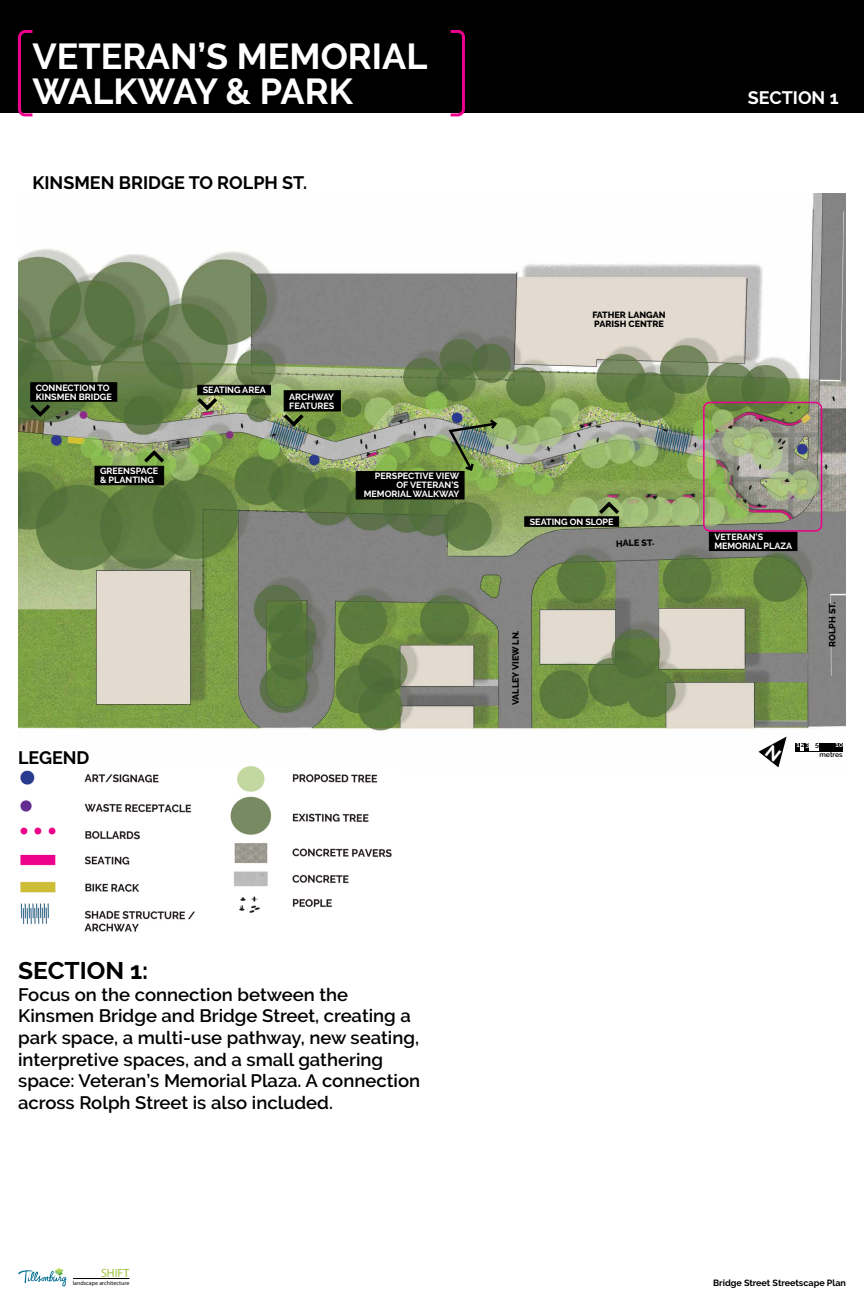
<style>
.page{position:relative;width:864px;height:1296px;background:#fff}
.page>*{position:absolute;margin:0;border:0;box-sizing:border-box;transform-origin:0 0}
.t1{font:700 36px/35px "Raleway";color:#fff}
.t2{font:700 24px "Raleway";color:#000}
.t3{font:600 18px/21.6px "Raleway";color:#000}
.t4{font:700 18px "Raleway";color:#000}
.t5{font:700 18px "Raleway";color:#fff}
.t6{font:11.95px "Myriad Pro";color:#a0c23b}
.t7{font:700 9px/9px "Raleway";color:#fff}
.t8{font:800 9px/9px "Raleway";color:#000}
.t9{font:700 9px "Raleway";color:#000}
.t10{font:600 7px "Raleway";color:#fff}
.t11{font:600 7px "Raleway";color:#000}
.t12{font:5.95px "Myriad Pro";color:#060a08}
.s1{color:#000}
</style>
<div class="page">
<div style="left:0;top:0;width:864px;height:112px;background:#000"></div>
<img style="left:18px;top:194px;width:828px;height:574px">
<img style="left:19px;top:764px;width:383px;height:168px">
<img style="left:355px;top:417px;width:144px;height:83px">
<svg style="left:708px;top:532px;width:90px;height:20px;background:#080808"></svg>
<div style="left:703px;top:402px;width:119px;height:130px;border:2px solid #ec008c;border-radius:6px"></div>
<svg style="left:280px;top:390px;width:61px;height:39px;background:#364423"></svg>
<svg style="left:194px;top:384px;width:78px;height:29px;background:#5c6a42"></svg>
<svg style="left:524px;top:499px;width:99px;height:28px;background:#5b6d40"></svg>
<svg style="left:27px;top:382px;width:91px;height:37px;background:#2f3b21"></svg>
<svg style="left:94px;top:448px;width:74px;height:38px;background:#45562d"></svg>
<hr style="left:73px;top:1278px;width:56px;height:1px;background:#000">
<svg style="left:18px;top:1267px;width:49px;height:19px"></svg>
<svg style="left:16px;top:30px;width:19px;height:87px"></svg>
<svg style="left:448px;top:30px;width:19px;height:87px"></svg>
<div style="left:819px;top:743px;width:24px;height:8px;background:#000"></div>
<div style="left:795px;top:743px;width:5px;height:8px;background:#000"></div>
<div style="left:804px;top:743px;width:5px;height:8px;background:#000"></div>
<hr style="left:795px;top:751px;width:48px;height:1px;background:#000">
<svg style="left:759px;top:737px;width:28px;height:30px"></svg>
<h1 class="t1" style="left:32px;top:39px;width:396px">VETERAN’S MEMORIAL<br>WALKWAY &amp; PARK</h1>
<p class="t4" style="left:32px;top:172px;width:276px">KINSMEN BRIDGE TO ROLPH ST.</p>
<p class="t7" style="left:36px;top:383px;width:78px">CONNECTION TO<br>KINSMEN BRIDGE</p>
<p class="t7" style="left:100px;top:467px;width:60px">GREENSPACE &amp; PLANTING</p>
<p class="t7" style="left:203px;top:386px;width:65px">SEATING AREA</p>
<p class="t7" style="left:289px;top:392px;width:47px">ARCHWAY<br>FEATURES</p>
<p class="t7" style="left:364px;top:472px;width:97px;text-align:right">PERSPECTIVE VIEW<br>OF VETERAN’S<br>MEMORIAL WALKWAY</p>
<p class="t4" style="left:18px;top:747px;width:73px">LEGEND</p>
<p class="t5" style="left:748px;top:88px;width:92px">SECTION 1</p>
<p class="t8" style="left:592px;top:311px;width:75px">FATHER LANGAN<br>PARISH CENTRE</p>
<p class="t7" style="left:530px;top:517px;width:85px">SEATING ON SLOPE</p>
<p class="t8" style="left:616px;top:539px;width:40px;rotate:-2deg">HALE ST.</p>
<p class="t8" style="left:511px;top:705px;width:76px;rotate:-90deg">VALLEY VIEW LN.</p>
<p class="t7" style="left:714px;top:532px;width:79px">VETERAN’S<br>MEMORIAL PLAZA</p>
<p class="t8" style="left:828px;top:647px;width:47px;rotate:-90deg">ROLPH ST.</p>
<p class="t10" style="left:796px;top:740px;width:24px">1<span class="s1">2</span>3 <span class="s1">5</span></p>
<p class="t10" style="left:835px;top:740px;width:9px">10</p>
<p class="t11" style="left:819px;top:751px;width:25px">metres</p>
<h2 class="t2" style="left:18px;top:957px;width:132px">SECTION 1:</h2>
<p class="t3" style="left:18px;top:984px;width:403px">Focus on the connection between the Kinsmen Bridge and Bridge Street, creating a park space, a multi-use pathway, new seating, interpretive spaces, and a small gathering space: Veteran’s Memorial Plaza. A connection across Rolph Street is also included.</p>
<p class="t6" style="left:101px;top:1266px;width:30px">SHIFT</p>
<p class="t12" style="left:73px;top:1279px;width:58px">landscape architecture</p>
<p class="t9" style="left:713px;top:1278px;width:134px">Bridge Street Streetscape Plan</p>
</div>
